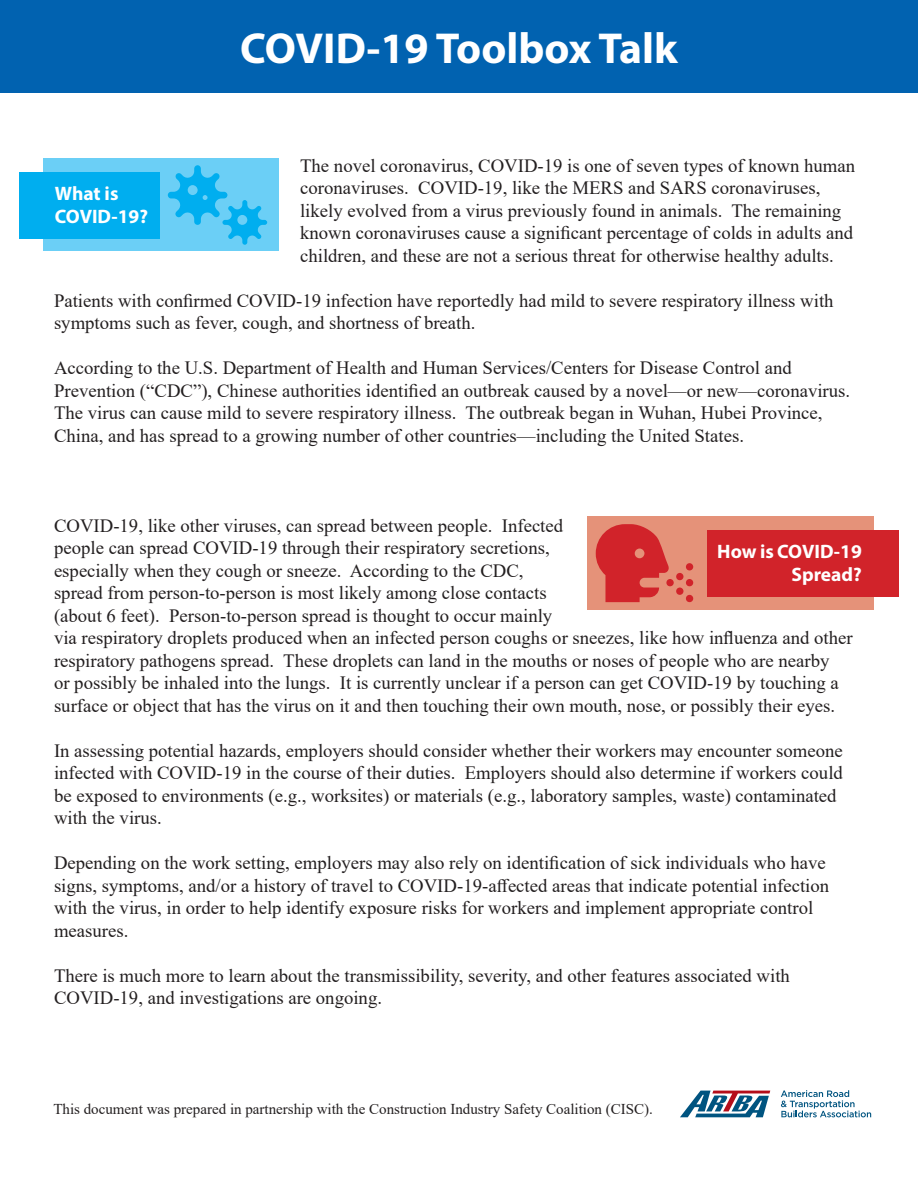
<style>
.page{position:relative;width:918px;height:1188px;background:#fff}
.page>*{position:absolute;margin:0;border:0;box-sizing:border-box;transform-origin:0 0}
.t1{font:700 43.5px "Myriad Pro";color:#fff}
.t2{font:700 19.5px/23.4px "Myriad Pro";color:#fff}
.t3{font:18.75px/22.5px "Times New Roman";color:#231f20}
.t4{font:15px "Times New Roman";color:#231f20}
</style>
<div class="page">
<svg style="left:781px;top:1090px;width:90px;height:27px"></svg>
<svg style="left:680px;top:1091px;width:90px;height:26px"></svg>
<div style="left:0;top:0;width:918px;height:93px;background:#0162b0"></div>
<div style="left:43px;top:159px;width:236px;height:92px;background:#6bcff6"></div>
<div style="left:19px;top:173px;width:141px;height:66px;background:#00aeef"></div>
<div style="left:588px;top:517px;width:286px;height:93px;background:#e59279"></div>
<div style="left:708px;top:530px;width:191px;height:67px;background:#d1232a"></div>
<h1 class="t1" style="left:240px;top:20px;width:439px">COVID-19 Toolbox Talk</h1>
<p class="t3" style="left:300px;top:153px;width:557px">The novel coronavirus, COVID-19 is one of seven types of known human coronaviruses. COVID-19, like the MERS and SARS coronaviruses, likely evolved from a virus previously found in animals. The remaining known coronaviruses cause a significant percentage of colds in adults and children, and these are not a serious threat for otherwise healthy adults.</p>
<p class="t3" style="left:54px;top:288px;width:781px">Patients with confirmed COVID-19 infection have reportedly had mild to severe respiratory illness with symptoms such as fever, cough, and shortness of breath.</p>
<p class="t3" style="left:54px;top:356px;width:798px">According to the U.S. Department of Health and Human Services/Centers for Disease Control and Prevention (“CDC”), Chinese authorities identified an outbreak caused by a novel—or new—coronavirus.<br>The virus can cause mild to severe respiratory illness. The outbreak began in Wuhan, Hubei Province, China, and has spread to a growing number of other countries—including the United States.</p>
<p class="t2" style="left:55px;top:181px;width:95px">What is<br>COVID-19?</p>
<p class="t3" style="left:54px;top:513px;width:800px">COVID-19, like other viruses, can spread between people. Infected<br>people can spread COVID-19 through their respiratory secretions,<br>especially when they cough or sneeze. According to the CDC,<br>spread from person-to-person is most likely among close contacts<br>(about 6 feet). Person-to-person spread is thought to occur mainly<br>via respiratory droplets produced when an infected person coughs or sneezes, like how influenza and other respiratory pathogens spread. These droplets can land in the mouths or noses of people who are nearby<br>or possibly be inhaled into the lungs. It is currently unclear if a person can get COVID-19 by touching a surface or object that has the virus on it and then touching their own mouth, nose, or possibly their eyes.</p>
<p class="t3" style="left:54px;top:738px;width:790px">In assessing potential hazards, employers should consider whether their workers may encounter someone infected with COVID-19 in the course of their duties. Employers should also determine if workers could be exposed to environments (e.g., worksites) or materials (e.g., laboratory samples, waste) contaminated with the virus.</p>
<p class="t3" style="left:54px;top:851px;width:777px">Depending on the work setting, employers may also rely on identification of sick individuals who have signs, symptoms, and/or a history of travel to COVID-19-affected areas that indicate potential infection with the virus, in order to help identify exposure risks for workers and implement appropriate control measures.</p>
<p class="t3" style="left:54px;top:963px;width:737px">There is much more to learn about the transmissibility, severity, and other features associated with<br>COVID-19, and investigations are ongoing.</p>
<p class="t2" style="left:717px;top:539px;width:146px;text-align:right">How is COVID-19<br>Spread?</p>
<p class="t4" style="left:53px;top:1099px;width:601px">This document was prepared in partnership with the Construction Industry Safety Coalition (CISC).</p>
</div>
